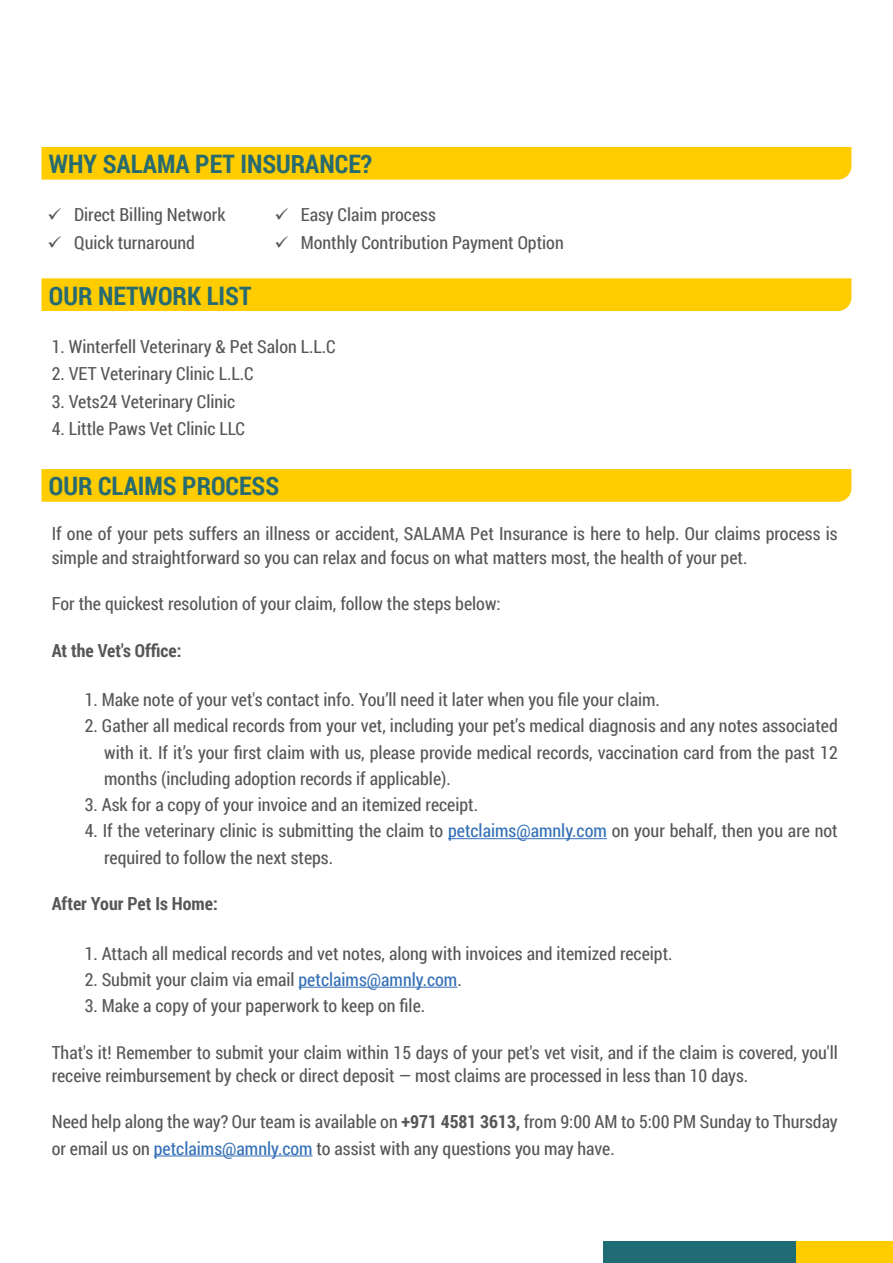
<style>
.page{position:relative;width:893px;height:1263px;background:#fff}
.page>*{position:absolute;margin:0;border:0;box-sizing:border-box;transform-origin:0 0}
.t1{font:700 25.5px "Roboto Condensed";color:#276b71}
.t2{font:18px/26.2px "Roboto Condensed";color:#575756}
.t3{font:700 18px "Roboto Condensed";color:#575756}
.s1{color:#3470b7}
.s2{font-weight:700}
</style>
<div class="page">
<div style="left:42px;top:147px;width:809px;height:33px;background:#fc0"></div>
<div style="left:42px;top:278px;width:809px;height:33px;background:#fc0"></div>
<div style="left:42px;top:469px;width:809px;height:33px;background:#fc0"></div>
<hr style="left:448px;top:838px;width:159px;height:1px;background:#3470b7">
<hr style="left:299px;top:987px;width:158px;height:1px;background:#3470b7">
<hr style="left:154px;top:1155px;width:159px;height:1px;background:#3470b7">
<div style="left:603px;top:1241px;width:203px;height:22px;background:#206c74"></div>
<div style="left:796px;top:1241px;width:96px;height:22px;background:#fc0"></div>
<h1 class="t1" style="left:49px;top:146px;width:324px">WHY SALAMA PET INSURANCE?</h1>
<p class="t2" style="left:74px;top:200px;width:153px;line-height:27.6px">Direct Billing Network<br>Quick turnaround</p>
<p class="t2" style="left:301px;top:200px;width:265px;line-height:27.6px">Easy Claim process<br>Monthly Contribution Payment Option</p>
<h1 class="t1" style="left:49px;top:278px;width:204px">OUR NETWORK LIST</h1>
<p class="t2" style="left:52px;top:332px;width:286px">1. Winterfell Veterinary &amp; Pet Salon L.L.C</p>
<p class="t2" style="left:52px;top:360px;width:203px">2. VET Veterinary Clinic L.L.C</p>
<p class="t2" style="left:52px;top:388px;width:185px">3. Vets24 Veterinary Clinic</p>
<p class="t2" style="left:52px;top:415px;width:195px">4. Little Paws Vet Clinic LLC</p>
<h1 class="t1" style="left:49px;top:468px;width:232px">OUR CLAIMS PROCESS</h1>
<p class="t2" style="left:52px;top:522px;width:788px;line-height:23.2px">If one of your pets suffers an illness or accident, SALAMA Pet Insurance is here to help. Our claims process is simple and straightforward so you can relax and focus on what matters most, the health of your pet.</p>
<p class="t2" style="left:52px;top:590px;width:450px">For the quickest resolution of your claim, follow the steps below:</p>
<p class="t3" style="left:52px;top:637px;width:131px">At the Vet's Office:</p>
<p class="t2" style="left:85px;top:686px;width:577px">1. Make note of your vet's contact info. You’ll need it later when you file your claim.</p>
<p class="t2" style="left:104px;top:712px;width:735px;text-align:justify;text-indent:-19px">2. Gather all medical records from your vet, including your pet’s medical diagnosis and any notes associated with it. If it’s your first claim with us, please provide medical records, vaccination card from the past 12 months (including adoption records if applicable).</p>
<p class="t2" style="left:85px;top:791px;width:395px">3. Ask for a copy of your invoice and an itemized receipt.</p>
<p class="t2" style="left:104px;top:817px;width:735px;text-indent:-20px">4. If the veterinary clinic is submitting the claim to <span class="s1">petclaims@amnly.com</span> on your behalf, then you are not required to follow the next steps.</p>
<p class="t3" style="left:52px;top:891px;width:168px">After Your Pet Is Home:</p>
<p class="t2" style="left:85px;top:939px;width:589px">1. Attach all medical records and vet notes, along with invoices and itemized receipt.</p>
<p class="t2" style="left:85px;top:966px;width:378px">2. Submit your claim via email <span class="s1">petclaims@amnly.com</span>.</p>
<p class="t2" style="left:85px;top:992px;width:342px">3. Make a copy of your paperwork to keep on file.</p>
<p class="t2" style="left:52px;top:1040px;width:788px;line-height:23.2px">That's it! Remember to submit your claim within 15 days of your pet's vet visit, and if the claim is covered, you'll receive reimbursement by check or direct deposit — most claims are processed in less than 10 days.</p>
<p class="t2" style="left:52px;top:1108px;width:788px">Need help along the way? Our team is available on <span class="s2">+971 4581 3613,</span> from 9:00 AM to 5:00 PM Sunday to Thursday or email us on <span class="s1">petclaims@amnly.com</span> to assist with any questions you may have.</p>
</div>
